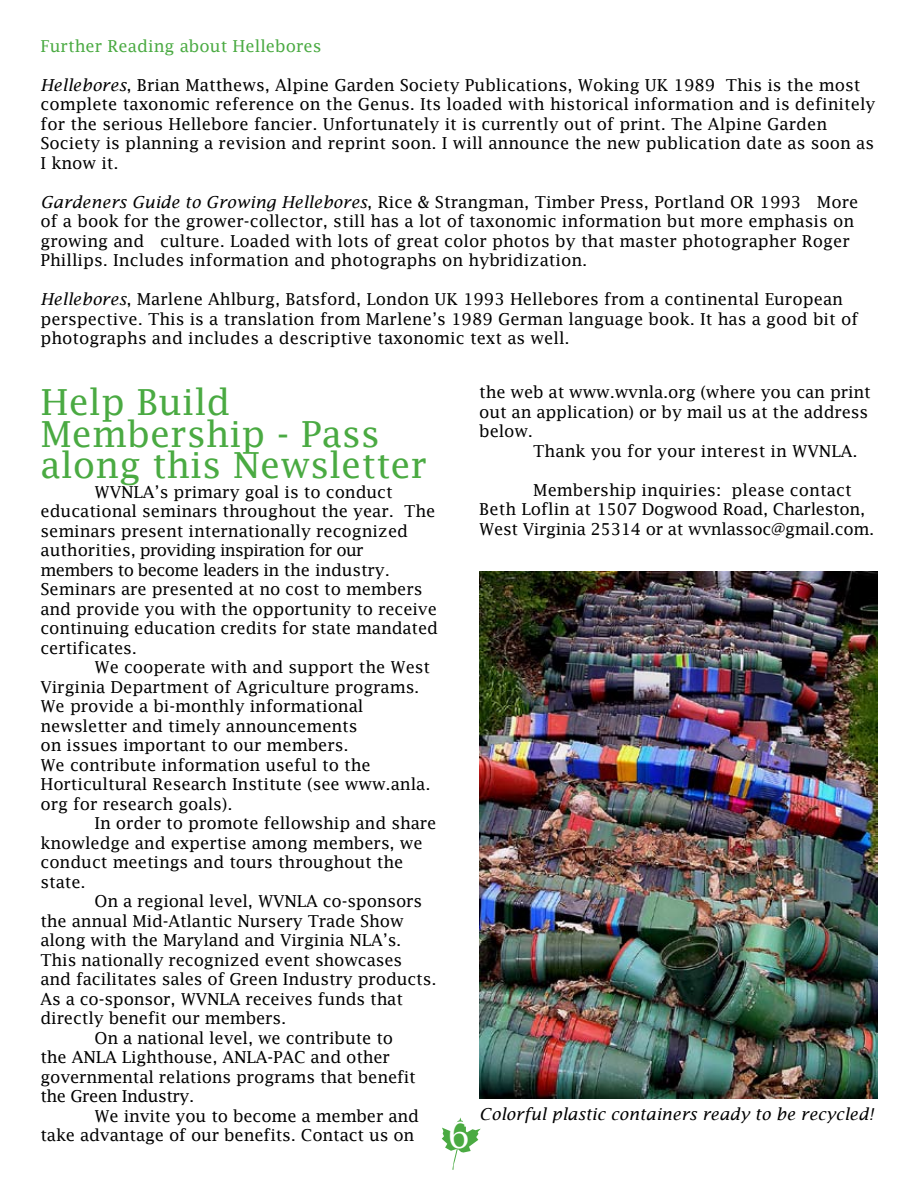
<style>
.page{position:relative;width:918px;height:1188px;background:#fff}
.page>*{position:absolute;margin:0;border:0;box-sizing:border-box;transform-origin:0 0}
.t1{font:36px/31.5px "Lucida Fax";color:#4aaa42}
.t2{font:16.5px/19.5px "Lucida Fax";letter-spacing:-.005em;color:#000}
.t3{font:italic 16.5px "Lucida Fax";color:#000}
.t4{font:16.5px "Lucida Fax";color:#4aaa42}
.t5{font:16.5px "Lucida Fax";letter-spacing:-.03em;color:#000}
.s1{font-style:italic}
.s2{font-size:36px;color:#fff}
</style>
<div class="page">
<svg style="left:442px;top:1118px;width:39px;height:52px"></svg>
<img style="left:480px;top:571px;width:398px;height:528px">
<p class="t4" style="left:40px;top:36px;width:283px">Further Reading about Hellebores</p>
<p class="t2" style="left:40px;top:75px;width:837px"><span class="s1">Hellebores</span>, Brian Matthews, Alpine Garden Society Publications, Woking UK 1989 This is the most complete taxonomic reference on the Genus. Its loaded with historical information and is definitely for the serious Hellebore fancier. Unfortunately it is currently out of print. The Alpine Garden Society is planning a revision and reprint soon. I will announce the new publication date as soon as I know it.</p>
<p class="t2" style="left:40px;top:192px;width:819px"><span class="s1">Gardeners Guide to Growing Hellebores</span>, Rice &amp; Strangman, Timber Press, Portland OR 1993 More of a book for the grower-collector, still has a lot of taxonomic information but more emphasis on growing and culture. Loaded with lots of great color photos by that master photographer Roger Phillips. Includes information and photographs on hybridization.</p>
<p class="t2" style="left:40px;top:289px;width:819px"><span class="s1">Hellebores</span>, Marlene Ahlburg, Batsford, London UK 1993 Hellebores from a continental European perspective. This is a translation from Marlene’s 1989 German language book. It has a good bit of photographs and includes a descriptive taxonomic text as well.</p>
<h1 class="t1" style="left:40px;top:386px;width:388px">Help Build<br>Membership - Pass along this Newsletter</h1>
<p class="t2" style="left:40px;top:482px;width:399px;text-indent:54px">WVNLA’s primary goal is to conduct educational seminars throughout the year. The seminars present internationally recognized authorities, providing inspiration for our members to become leaders in the industry.<br>Seminars are presented at no cost to members and provide you with the opportunity to receive continuing education credits for state mandated certificates.</p>
<p class="t2" style="left:40px;top:657px;width:392px;text-indent:54px">We cooperate with and support the West Virginia Department of Agriculture programs.<br>We provide a bi-monthly informational newsletter and timely announcements<br>on issues important to our members.<br>We contribute information useful to the Horticultural Research Institute (see www.anla. org for research goals).</p>
<p class="t2" style="left:40px;top:813px;width:398px;text-indent:54px">In order to promote fellowship and share knowledge and expertise among members, we conduct meetings and tours throughout the state.</p>
<p class="t2" style="left:95px;top:891px;width:329px">On a regional level, WVNLA co-sponsors</p>
<p class="t2" style="left:40px;top:911px;width:365px">the annual Mid-Atlantic Nursery Trade Show</p>
<p class="t2" style="left:40px;top:930px;width:363px">along with the Maryland and Virginia NLA’s.</p>
<p class="t2" style="left:40px;top:950px;width:363px">This nationally recognized event showcases</p>
<p class="t2" style="left:40px;top:969px;width:398px">and facilitates sales of Green Industry products.</p>
<p class="t2" style="left:40px;top:989px;width:364px">As a co-sponsor, WVNLA receives funds that</p>
<p class="t2" style="left:40px;top:1008px;width:247px">directly benefit our members.</p>
<p class="t2" style="left:95px;top:1028px;width:300px">On a national level, we contribute to</p>
<p class="t2" style="left:40px;top:1047px;width:351px">the ANLA Lighthouse, ANLA-PAC and other</p>
<p class="t2" style="left:40px;top:1067px;width:377px">governmental relations programs that benefit</p>
<p class="t5" style="left:40px;top:1087px;width:155px">the Green Industry.</p>
<p class="t2" style="left:95px;top:1106px;width:326px">We invite you to become a member and</p>
<p class="t2" style="left:40px;top:1125px;width:431px">take advantage of our benefits. Contact us on <span class="s2">6</span></p>
<p class="t2" style="left:479px;top:382px;width:393px">the web at www.wvnla.org (where you can print out an application) or by mail us at the address below.</p>
<p class="t2" style="left:533px;top:441px;width:326px">Thank you for your interest in WVNLA.</p>
<p class="t2" style="left:479px;top:480px;width:397px;text-indent:54px">Membership inquiries: please contact<br>Beth Loflin at 1507 Dogwood Road, Charleston,<br>West Virginia 25314 or at wvnlassoc@gmail.com.</p>
<p class="t3" style="left:479px;top:1104px;width:396px">Colorful plastic containers ready to be recycled!</p>
</div>
